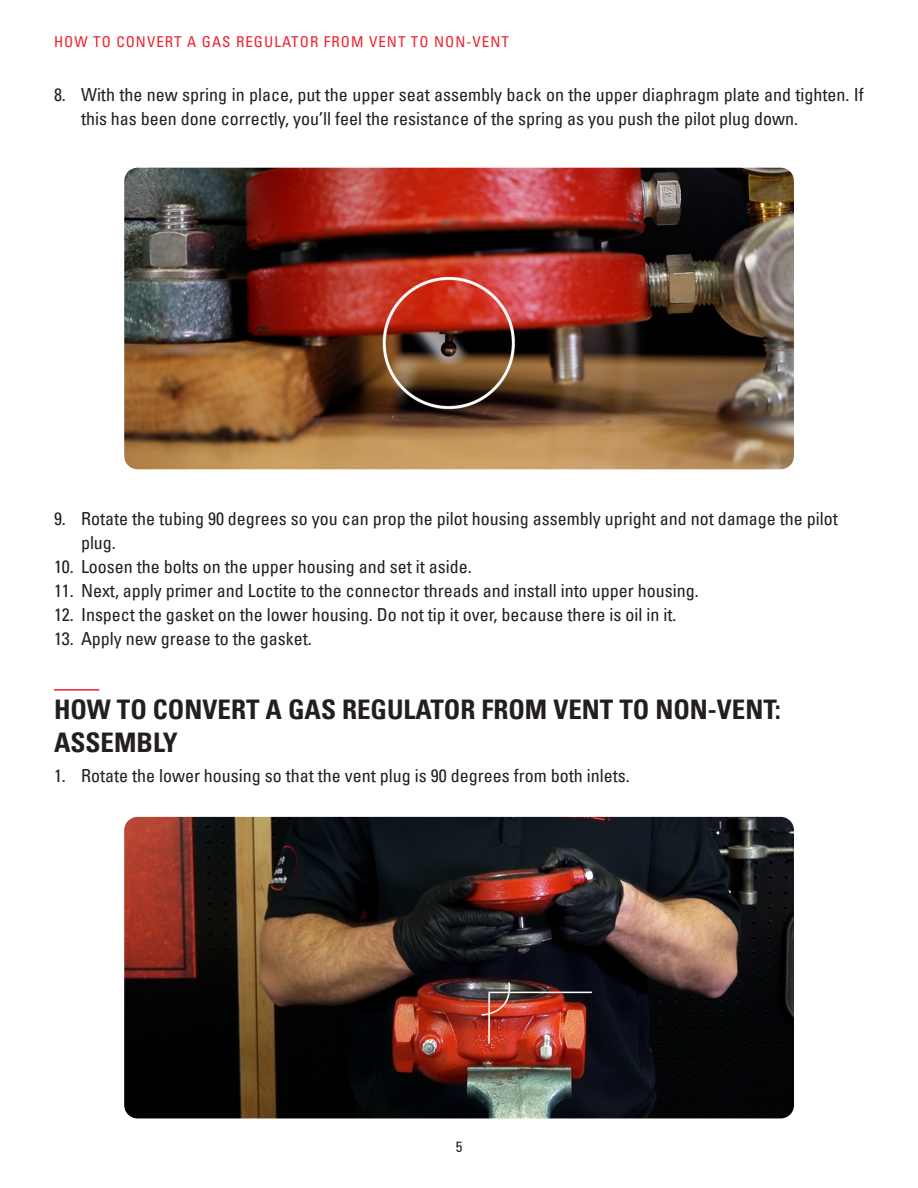
<style>
.page{position:relative;width:918px;height:1188px;background:#fff}
.page>*{position:absolute;margin:0;border:0;box-sizing:border-box;transform-origin:0 0}
.Header_2{font:700 condensed 27px/32.4px "Univers LT Pro";color:#231f20}
.t1{font:condensed 18px/24px "Univers LT Pro";color:#231f20}
.t2{font:condensed 15px "Univers LT Pro";letter-spacing:.07em;color:#ee202f}
.t3{font:condensed 15px "Univers LT Pro";color:#231f20}
</style>
<div class="page">
<hr style="left:54px;top:689px;width:45px;height:2px;background:#ed2430">
<img style="left:124px;top:817px;width:670px;height:301px">
<img style="left:124px;top:168px;width:670px;height:301px">
<p class="t2" style="left:54px;top:32px;width:456px">HOW TO CONVERT A GAS REGULATOR FROM VENT TO NON-VENT</p>
<p class="t1" style="left:81px;top:82px;width:784px;text-indent:-27px">8. With the new spring in place, put the upper seat assembly back on the upper diaphragm plate and tighten. If this has been done correctly, you’ll feel the resistance of the spring as you push the pilot plug down.</p>
<p class="t1" style="left:81px;top:506px;width:758px;text-indent:-27px">9. Rotate the tubing 90 degrees so you can prop the pilot housing assembly upright and not damage the pilot plug.</p>
<p class="t1" style="left:54px;top:554px;width:419px">10. Loosen the bolts on the upper housing and set it aside.</p>
<p class="t1" style="left:54px;top:578px;width:646px">11. Next, apply primer and Loctite to the connector threads and install into upper housing.</p>
<p class="t1" style="left:54px;top:602px;width:624px">12. Inspect the gasket on the lower housing. Do not tip it over, because there is oil in it.</p>
<p class="t1" style="left:54px;top:626px;width:259px">13. Apply new grease to the gasket.</p>
<p class="Header_2" style="left:54px;top:693px;width:728px">HOW TO CONVERT A GAS REGULATOR FROM VENT TO NON-VENT:<br>ASSEMBLY</p>
<p class="t1" style="left:54px;top:763px;width:577px">1. Rotate the lower housing so that the vent plug is 90 degrees from both inlets.</p>
<p class="t3" style="left:456px;top:1138px;width:8px">5</p>
</div>
